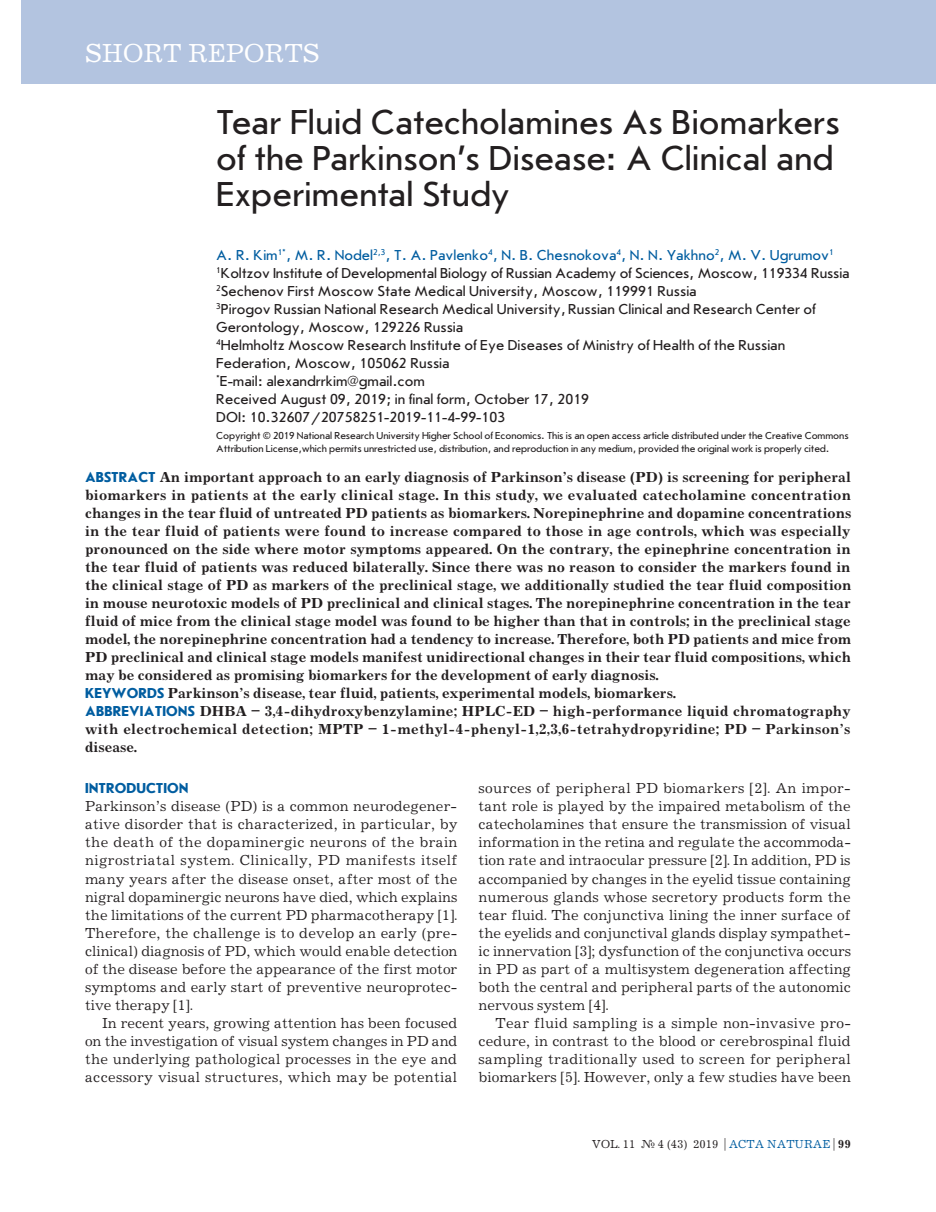
<style>
.page{position:relative;width:936px;height:1212px;background:#fff}
.page>*{position:absolute;margin:0;border:0;box-sizing:border-box;transform-origin:0 0}
.t1{font:36px/36px "Journal Sans C";color:#231f20}
.t2{font:27px "Journal C";color:#fff}
.t3{font:15px/18.1px "Journal C";color:#231f20;text-align:justify}
.t4{font:700 15px/18px "Journal C";color:#231f20}
.t5{font:15px/18px "Journal Sans C";color:#231f20}
.t6{font:700 15px "Journal Sans C";color:#005da0}
.t7{font:12px "Journal C";color:#231f20}
.t8{font:10.5px/12.6px "Journal Sans C";letter-spacing:-.01em;color:#231f20}
.s1{color:#005da0}
.s2{font-family:"Journal Sans C";color:#005da0}
.s3{font-weight:700}
</style>
<div class="page">
<div style="left:21px;top:0;width:914px;height:84px;background:#b3c4e0"></div>
<h2 class="t2" style="left:85px;top:39px;width:236px">SHORT REPORTS</h2>
<h1 class="t1" style="left:216px;top:105px;width:625px">Tear Fluid Catecholamines As Biomarkers of the Parkinson’s Disease: A Clinical and<br>Experimental Study</h1>
<p class="t5" style="left:216px;top:247px;width:634px"><span class="s1">A. R. Kim</span><sup>1*</sup><span class="s1">, M. R. Nodel</span><sup>2,3</sup><span class="s1">, T. A. Pavlenko</span><sup>4</sup><span class="s1">, N. B. Chesnokova</span><sup>4</sup><span class="s1">, N. N. Yakhno</span><sup>2</sup><span class="s1">, M. V. Ugrumov</span><sup>1<br></sup><sup>1</sup>Koltzov Institute of Developmental Biology of Russian Academy of Sciences, Moscow, 119334 Russia <sup>2</sup>Sechenov First Moscow State Medical University, Moscow, 119991 Russia<br><sup>3</sup>Pirogov Russian National Research Medical University,Russian Clinical and Research Center of Gerontology, Moscow, 129226 Russia<br><sup>4</sup>Helmholtz Moscow Research Institute of Eye Diseases of Ministry of Health of the Russian Federation, Moscow, 105062 Russia<br><sup>*</sup>E-mail: alexandrrkim@gmail.com<br>Received August 09, 2019; in final form, October 17, 2019<br>DOI: 10.32607/20758251-2019-11-4-99-103</p>
<p class="t8" style="left:216px;top:430px;width:634px">Copyright © 2019 National Research University Higher School of Economics. This is an open access article distributed under the Creative Commons<br>Attribution License,which permits unrestricted use, distribution, and reproduction in any medium, provided the original work is properly cited.</p>
<p class="t4" style="left:85px;top:468px;width:767px"><span class="s2">ABSTRACT</span> An important approach to an early diagnosis of Parkinson’s disease (PD) is screening for peripheral biomarkers in patients at the early clinical stage. In this study, we evaluated catecholamine concentration changes in the tear fluid of untreated PD patients as biomarkers. Norepinephrine and dopamine concentrations in the tear fluid of patients were found to increase compared to those in age controls, which was especially pronounced on the side where motor symptoms appeared. On the contrary, the epinephrine concentration in the tear fluid of patients was reduced bilaterally. Since there was no reason to consider the markers found in the clinical stage of PD as markers of the preclinical stage, we additionally studied the tear fluid composition in mouse neurotoxic models of PD preclinical and clinical stages. The norepinephrine concentration in the tear fluid of mice from the clinical stage model was found to be higher than that in controls; in the preclinical stage model, the norepinephrine concentration had a tendency to increase. Therefore, both PD patients and mice from PD preclinical and clinical stage models manifest unidirectional changes in their tear fluid compositions, which may be considered as promising biomarkers for the development of early diagnosis.<br><span class="s2">KEYWORDS</span> Parkinson’s disease, tear fluid, patients, experimental models, biomarkers.<br><span class="s2">ABBREVIATIONS</span> DHBA – 3,4-dihydroxybenzylamine; HPLC-ED – high-performance liquid chromatography with electrochemical detection; MPTP – 1-methyl-4-phenyl-1,2,3,6-tetrahydropyridine; PD – Parkinson’s disease.</p>
<p class="t6" style="left:85px;top:780px;width:105px">INTRODUCTION</p>
<p class="t3" style="left:85px;top:798px;width:374px">Parkinson’s disease (PD) is a common neurodegener&shy;ative disorder that is characterized, in particular, by the death of the dopaminergic neurons of the brain nigrostriatal system. Clinically, PD manifests itself many years after the disease onset, after most of the nigral dopaminergic neurons have died, which explains the limitations of the current PD pharmacotherapy [1].<br>Therefore, the challenge is to develop an early (pre&shy;clinical) diagnosis of PD, which would enable detection of the disease before the appearance of the first motor symptoms and early start of preventive neuroprotec&shy;tive therapy [1].</p>
<p class="t3" style="left:85px;top:1015px;width:374px;text-indent:17px">In recent years, growing attention has been focused on the investigation of visual system changes in PD and the underlying pathological processes in the eye and accessory visual structures, which may be potential</p>
<p class="t3" style="left:478px;top:780px;width:374px">sources of peripheral PD biomarkers [2]. An impor&shy;tant role is played by the impaired metabolism of the catecholamines that ensure the transmission of visual information in the retina and regulate the accommoda&shy;tion rate and intraocular pressure [2]. In addition, PD is accompanied by changes in the eyelid tissue containing numerous glands whose secretory products form the tear fluid. The conjunctiva lining the inner surface of the eyelids and conjunctival glands display sympathet&shy;ic innervation [3]; dysfunction of the conjunctiva occurs in PD as part of a multisystem degeneration affecting both the central and peripheral parts of the autonomic nervous system [4].</p>
<p class="t3" style="left:478px;top:1015px;width:374px;text-indent:17px">Tear fluid sampling is a simple non-invasive pro&shy;cedure, in contrast to the blood or cerebrospinal fluid sampling traditionally used to screen for peripheral biomarkers [5]. However, only a few studies have been</p>
<p class="t7" style="left:592px;top:1137px;width:260px">VOL. 11 № 4 (43) 2019 | <span class="s1">ACTA NATURAE</span> | <span class="s3">99</span></p>
</div>
